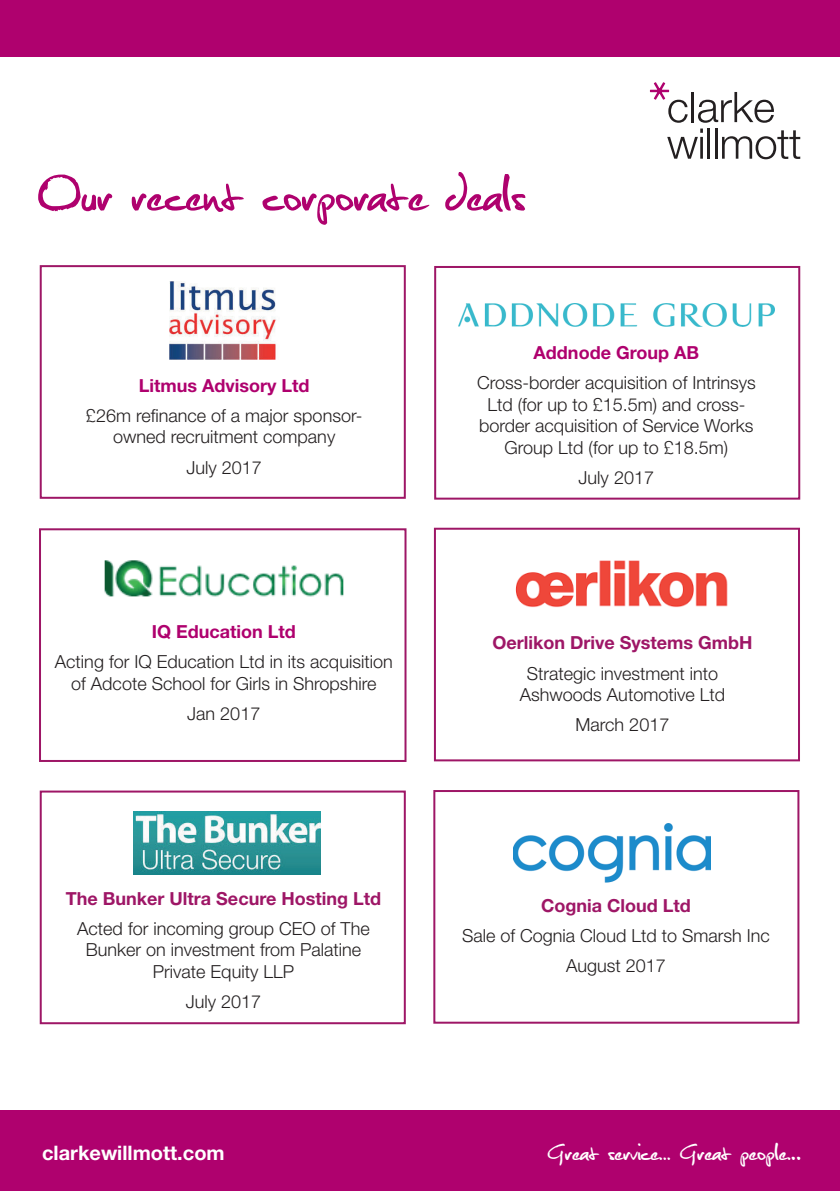
<style>
.page{position:relative;width:840px;height:1191px;background:#fff}
.page>*{position:absolute;margin:0;border:0;box-sizing:border-box;transform-origin:0 0}
.t1{font:68px "Christopherhand";color:#af016e}
.t2{font:32px "Christopherhand";color:#fff}
.t3{font:700 20px "Helvetica Neue LT Std";color:#fff}
.t4{font:300 18px/21.6px "Helvetica Neue LT Std";color:#231f20;text-align:center}
.t5{font:700 18px "Helvetica Neue LT Std";color:#9e1666}
.t6{font:700 18px "Helvetica Neue LT Std";color:#af016e}
.s1{font-size:42px}
</style>
<div class="page">
<div style="left:0;top:0;width:839px;height:56px;background:#af016e"></div>
<svg style="left:649px;top:82px;width:150px;height:77px"></svg>
<div style="left:40px;top:265px;width:365px;height:234px;border:2px solid #9e1666"></div>
<img style="left:169px;top:282px;width:107px;height:77px">
<div style="left:434px;top:266px;width:365px;height:233px;border:2px solid #9e1666"></div>
<div style="left:0;top:1110px;width:839px;height:81px;background:#af016e"></div>
<div style="left:433px;top:528px;width:366px;height:233px;border:2px solid #9e1666"></div>
<img style="left:515px;top:560px;width:213px;height:48px">
<div style="left:39px;top:528px;width:367px;height:234px;border:2px solid #9e1666"></div>
<div style="left:40px;top:790px;width:365px;height:234px;border:2px solid #9e1666"></div>
<img style="left:458px;top:303px;width:316px;height:23px">
<img style="left:134px;top:811px;width:186px;height:63px">
<div style="left:433px;top:790px;width:366px;height:233px;border:2px solid #9e1666"></div>
<img style="left:513px;top:823px;width:196px;height:59px">
<img style="left:104px;top:560px;width:240px;height:37px">
<h1 class="t1" style="left:38px;top:166px;width:489px">Our recent corporate deals</h1>
<p class="t6" style="left:139px;top:374px;width:172px">Litmus Advisory Ltd</p>
<p class="t4" style="left:86px;top:404px;width:278px">£26m refinance of a major sponsor&shy;owned recruitment company</p>
<p class="t4" style="left:186px;top:456px;width:77px">July 2017</p>
<p class="t6" style="left:152px;top:620px;width:145px">IQ Education Ltd</p>
<p class="t4" style="left:55px;top:650px;width:339px">Acting for IQ Education Ltd in its acquisition of Adcote School for Girls in Shropshire</p>
<p class="t4" style="left:187px;top:702px;width:75px">Jan 2017</p>
<p class="t5" style="left:66px;top:887px;width:317px">The Bunker Ultra Secure Hosting Ltd</p>
<p class="t4" style="left:77px;top:917px;width:294px">Acted for incoming group CEO of The<br>Bunker on investment from Palatine<br>Private Equity LLP</p>
<p class="t4" style="left:186px;top:990px;width:77px">July 2017</p>
<p class="t6" style="left:533px;top:341px;width:167px">Addnode Group AB</p>
<p class="t4" style="left:477px;top:372px;width:280px">Cross-border acquisition of Intrinsys Ltd (for up to £15.5m) and cross&shy;border acquisition of Service Works Group Ltd (for up to £18.5m)</p>
<p class="t4" style="left:578px;top:466px;width:77px">July 2017</p>
<p class="t5" style="left:492px;top:632px;width:261px">Oerlikon Drive Systems GmbH</p>
<p class="t4" style="left:519px;top:662px;width:207px">Strategic investment into<br>Ashwoods Automotive Ltd</p>
<p class="t4" style="left:575px;top:713px;width:95px">March 2017</p>
<p class="t5" style="left:540px;top:894px;width:151px">Cognia Cloud Ltd</p>
<p class="t4" style="left:462px;top:920px;width:309px;line-height:30px">Sale of Cognia Cloud Ltd to Smarsh Inc<br>August 2017</p>
<p class="t3" style="left:42px;top:1140px;width:184px">clarkewillmott.com</p>
<h2 class="t2" style="left:547px;top:1139px;width:255px">Great service... Great people.<span class="s1">..</span></h2>
</div>
